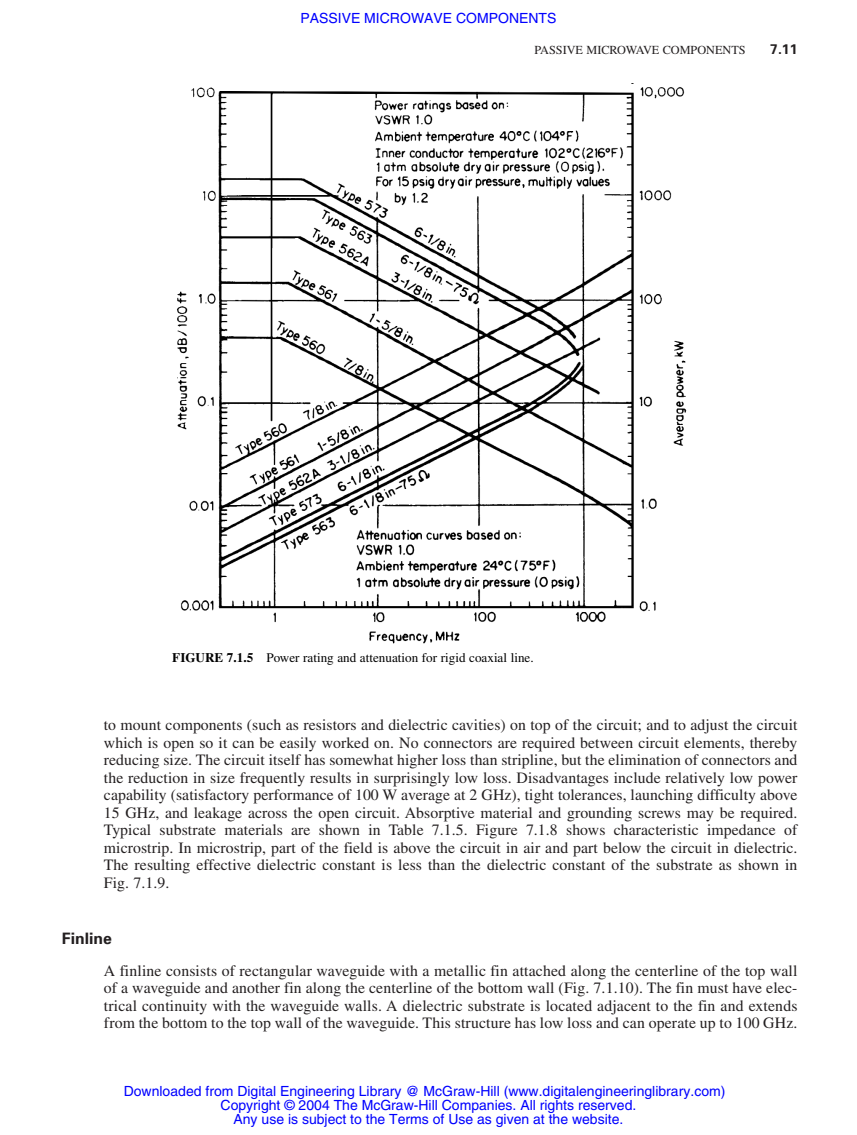
<style>
.page{position:relative;width:857px;height:1135px;background:#fff}
.page>*{position:absolute;margin:0;border:0;box-sizing:border-box;transform-origin:0 0}
.t1{font:15.75px/17.5px "Times";letter-spacing:.005em;color:#231f20;text-align:justify}
.t2{font:700 15.75px "Univers";color:#231f20}
.t3{font:14px/14px "Helvetica";color:#00f;text-align:center}
.t4{font:700 14px "Univers";color:#231f20}
.t5{font:13.12px "Times";color:#000}
.t6{font:12.25px "Times";color:#231f20}
.s1{font-weight:700}
</style>
<div class="page">
<svg style="left:177px;top:83px;width:510px;height:561px"></svg>
<p class="t3" style="left:300px;top:12px;width:257px">PASSIVE MICROWAVE COMPONENTS</p>
<p class="t6" style="left:534px;top:45px;width:213px">PASSIVE MICROWAVE COMPONENTS</p>
<p class="t4" style="left:770px;top:43px;width:29px">7.11</p>
<p class="t5" style="left:172px;top:653px;width:363px"><span class="s1">FIGURE 7.1.5</span> Power rating and attenuation for rigid coaxial line.</p>
<p class="t1" style="left:104px;top:717px;width:695px">to mount components (such as resistors and dielectric cavities) on top of the circuit; and to adjust the circuit which is open so it can be easily worked on. No connectors are required between circuit elements, thereby reducing size. The circuit itself has somewhat higher loss than stripline, but the elimination of connectors and the reduction in size frequently results in surprisingly low loss. Disadvantages include relatively low power capability (satisfactory performance of 100 W average at 2 GHz), tight tolerances, launching difficulty above 15 GHz, and leakage across the open circuit. Absorptive material and grounding screws may be required.<br>Typical substrate materials are shown in Table 7.1.5. Figure 7.1.8 shows characteristic impedance of microstrip. In microstrip, part of the field is above the circuit in air and part below the circuit in dielectric.<br>The resulting effective dielectric constant is less than the dielectric constant of the substrate as shown in Fig. 7.1.9.</p>
<p class="t2" style="left:62px;top:932px;width:51px">Finline</p>
<p class="t1" style="left:104px;top:962px;width:695px">A finline consists of rectangular waveguide with a metallic fin attached along the centerline of the top wall of a waveguide and another fin along the centerline of the bottom wall (Fig. 7.1.10). The fin must have elec&shy;trical continuity with the waveguide walls. A dielectric substrate is located adjacent to the fin and extends from the bottom to the top wall of the waveguide. This structure has low loss and can operate up to 100 GHz.</p>
<p class="t3" style="left:124px;top:1083px;width:603px">Downloaded from Digital Engineering Library @ McGraw-Hill (www.digitalengineeringlibrary.com)<br>Copyright © 2004 The McGraw-Hill Companies. All rights reserved.<br>Any use is subject to the Terms of Use as given at the website.</p>
</div>
